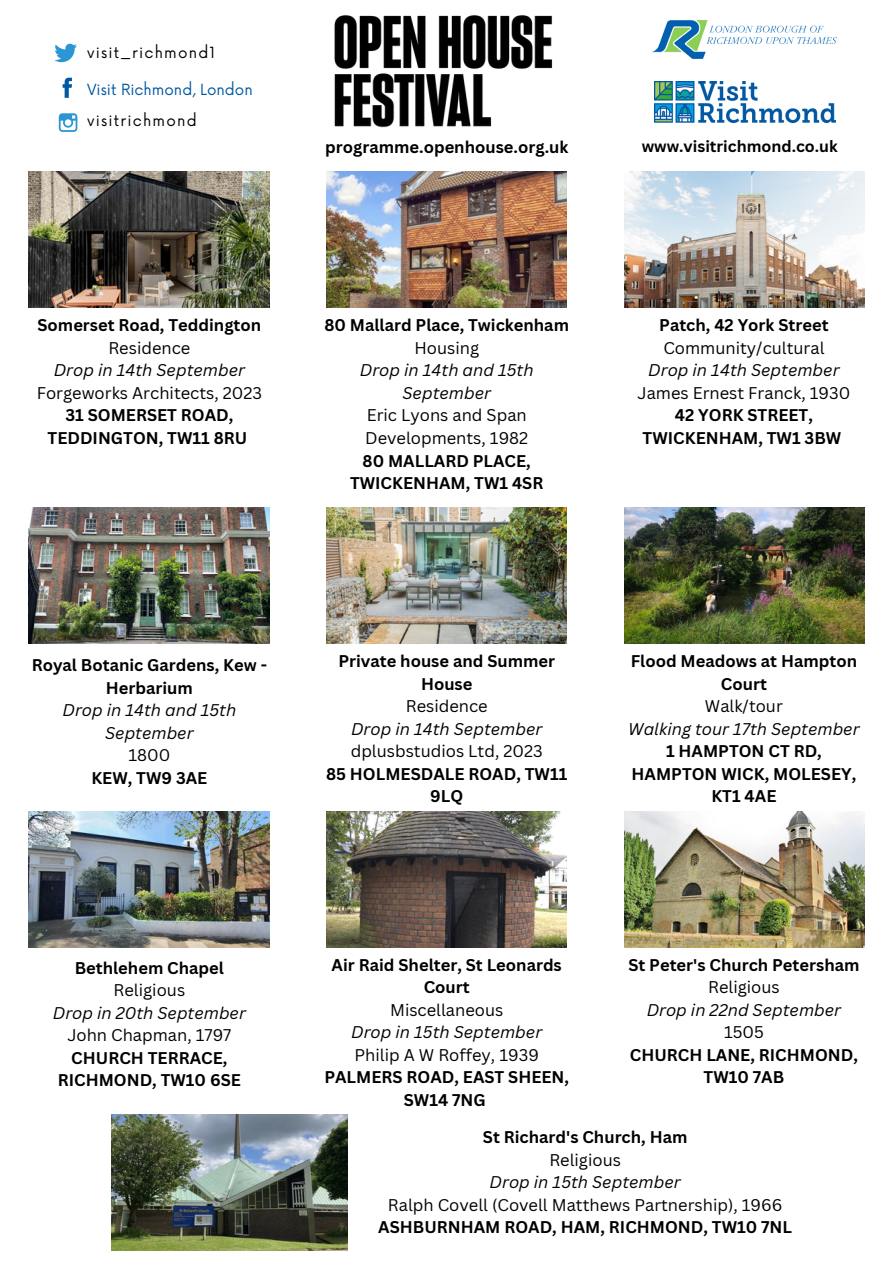
<style>
.page{position:relative;width:894px;height:1264px;background:#fff}
.page>*{position:absolute;margin:0;border:0;box-sizing:border-box;transform-origin:0 0}
.t1{font:700 16.5px/22.5px "Canva Sans";color:#000;text-align:center}
.t2{font:16.5px/22.5px "Canva Sans";color:#000}
.t3{font:italic 16.5px/22.5px "Canva Sans";color:#000;text-align:center}
.t4{font:700 15.9px "Canva Sans";color:#000}
.t5{font:15px "Now";letter-spacing:.08em;color:#000}
.t6{font:15px "Now";color:#0158a3}
</style>
<div class="page">
<img style="left:28px;top:171px;width:241px;height:136px">
<img style="left:326px;top:171px;width:240px;height:136px">
<img style="left:624px;top:171px;width:240px;height:136px">
<img style="left:334px;top:14px;width:219px;height:114px">
<img style="left:652px;top:20px;width:184px;height:39px">
<img style="left:28px;top:507px;width:241px;height:137px">
<img style="left:326px;top:507px;width:240px;height:137px">
<img style="left:624px;top:507px;width:240px;height:137px">
<img style="left:28px;top:811px;width:241px;height:136px">
<img style="left:326px;top:811px;width:240px;height:136px">
<img style="left:624px;top:811px;width:240px;height:136px">
<img style="left:111px;top:1114px;width:237px;height:136px">
<img style="left:654px;top:82px;width:181px;height:40px">
<svg style="left:59px;top:113px;width:18px;height:19px"></svg>
<svg style="left:63px;top:78px;width:9px;height:20px"></svg>
<svg style="left:54px;top:44px;width:23px;height:18px"></svg>
<p class="t5" style="left:87px;top:44px;width:130px">visit_richmond1</p>
<p class="t6" style="left:87px;top:81px;width:167px">Visit Richmond, London</p>
<p class="t5" style="left:87px;top:113px;width:111px">visitrichmond</p>
<p class="t1" style="left:325px;top:135px;width:245px">programme.openhouse.org.uk</p>
<p class="t4" style="left:641px;top:135px;width:197px">www.visitrichmond.co.uk</p>
<p class="t1" style="left:37px;top:314px;width:225px">Somerset Road, Teddington</p>
<p class="t2" style="left:108px;top:336px;width:83px">Residence</p>
<p class="t3" style="left:54px;top:359px;width:193px">Drop in 14th September</p>
<h1 class="t2" style="left:37px;top:381px;width:227px">Forgeworks Architects, 2023</h1>
<p class="t1" style="left:48px;top:404px;width:201px">31 SOMERSET ROAD,<br>TEDDINGTON, TW11 8RU</p>
<p class="t1" style="left:324px;top:314px;width:246px">80 Mallard Place, Twickenham</p>
<h1 class="t2" style="left:414px;top:336px;width:66px">Housing</h1>
<p class="t3" style="left:360px;top:359px;width:175px">Drop in 14th and 15th<br>September</p>
<p class="t2" style="left:365px;top:404px;width:165px">Eric Lyons and Span<br>Developments, 1982</p>
<p class="t1" style="left:350px;top:449px;width:195px">80 MALLARD PLACE,<br>TWICKENHAM, TW1 4SR</p>
<p class="t1" style="left:659px;top:314px;width:171px">Patch, 42 York Street</p>
<p class="t2" style="left:663px;top:336px;width:163px">Community/cultural</p>
<p class="t3" style="left:648px;top:359px;width:193px">Drop in 14th September</p>
<p class="t2" style="left:637px;top:381px;width:214px">James Ernest Franck, 1930</p>
<p class="t1" style="left:642px;top:404px;width:200px">42 YORK STREET,<br>TWICKENHAM, TW1 3BW</p>
<p class="t1" style="left:32px;top:653px;width:237px">Royal Botanic Gardens, Kew -<br>Herbarium</p>
<p class="t3" style="left:62px;top:698px;width:175px">Drop in 14th and 15th<br>September</p>
<p class="t2" style="left:128px;top:743px;width:43px">1800</p>
<p class="t1" style="left:91px;top:766px;width:117px">KEW, TW9 3AE</p>
<p class="t1" style="left:338px;top:649px;width:218px">Private house and Summer<br>House</p>
<p class="t2" style="left:405px;top:694px;width:83px">Residence</p>
<p class="t3" style="left:351px;top:717px;width:193px">Drop in 14th September</p>
<p class="t2" style="left:350px;top:739px;width:193px">dplusbstudios Ltd, 2023</p>
<p class="t1" style="left:326px;top:762px;width:243px">85 HOLMESDALE ROAD, TW11<br>9LQ</p>
<p class="t1" style="left:630px;top:649px;width:228px">Flood Meadows at Hampton<br>Court</p>
<p class="t2" style="left:704px;top:694px;width:79px">Walk/tour</p>
<p class="t3" style="left:628px;top:717px;width:233px">Walking tour 17th September</p>
<p class="t1" style="left:631px;top:739px;width:226px">1 HAMPTON CT RD,<br>HAMPTON WICK, MOLESEY,<br>KT1 4AE</p>
<p class="t1" style="left:75px;top:956px;width:151px">Bethlehem Chapel</p>
<p class="t2" style="left:113px;top:978px;width:73px">Religious</p>
<p class="t3" style="left:53px;top:1001px;width:194px">Drop in 20th September</p>
<p class="t2" style="left:67px;top:1023px;width:165px">John Chapman, 1797</p>
<p class="t1" style="left:58px;top:1046px;width:185px">CHURCH TERRACE,<br>RICHMOND, TW10 6SE</p>
<p class="t1" style="left:331px;top:953px;width:232px">Air Raid Shelter, St Leonards<br>Court</p>
<p class="t2" style="left:390px;top:998px;width:115px">Miscellaneous</p>
<p class="t3" style="left:351px;top:1020px;width:192px">Drop in 15th September</p>
<p class="t2" style="left:354px;top:1043px;width:186px">Philip A W Roffey, 1939</p>
<p class="t1" style="left:324px;top:1065px;width:246px">PALMERS ROAD, EAST SHEEN,<br>SW14 7NG</p>
<p class="t1" style="left:482px;top:1125px;width:206px">St Richard's Church, Ham</p>
<p class="t2" style="left:549px;top:1148px;width:73px">Religious</p>
<p class="t3" style="left:489px;top:1170px;width:192px">Drop in 15th September</p>
<p class="t2" style="left:388px;top:1193px;width:396px">Ralph Covell (Covell Matthews Partnership), 1966</p>
<p class="t1" style="left:378px;top:1215px;width:415px">ASHBURNHAM ROAD, HAM, RICHMOND, TW10 7NL</p>
<p class="t1" style="left:628px;top:953px;width:232px">St Peter's Church Petersham</p>
<p class="t2" style="left:708px;top:975px;width:73px">Religious</p>
<p class="t3" style="left:646px;top:998px;width:196px">Drop in 22nd September</p>
<p class="t2" style="left:723px;top:1020px;width:41px">1505</p>
<p class="t1" style="left:629px;top:1043px;width:229px">CHURCH LANE, RICHMOND,<br>TW10 7AB</p>
</div>
